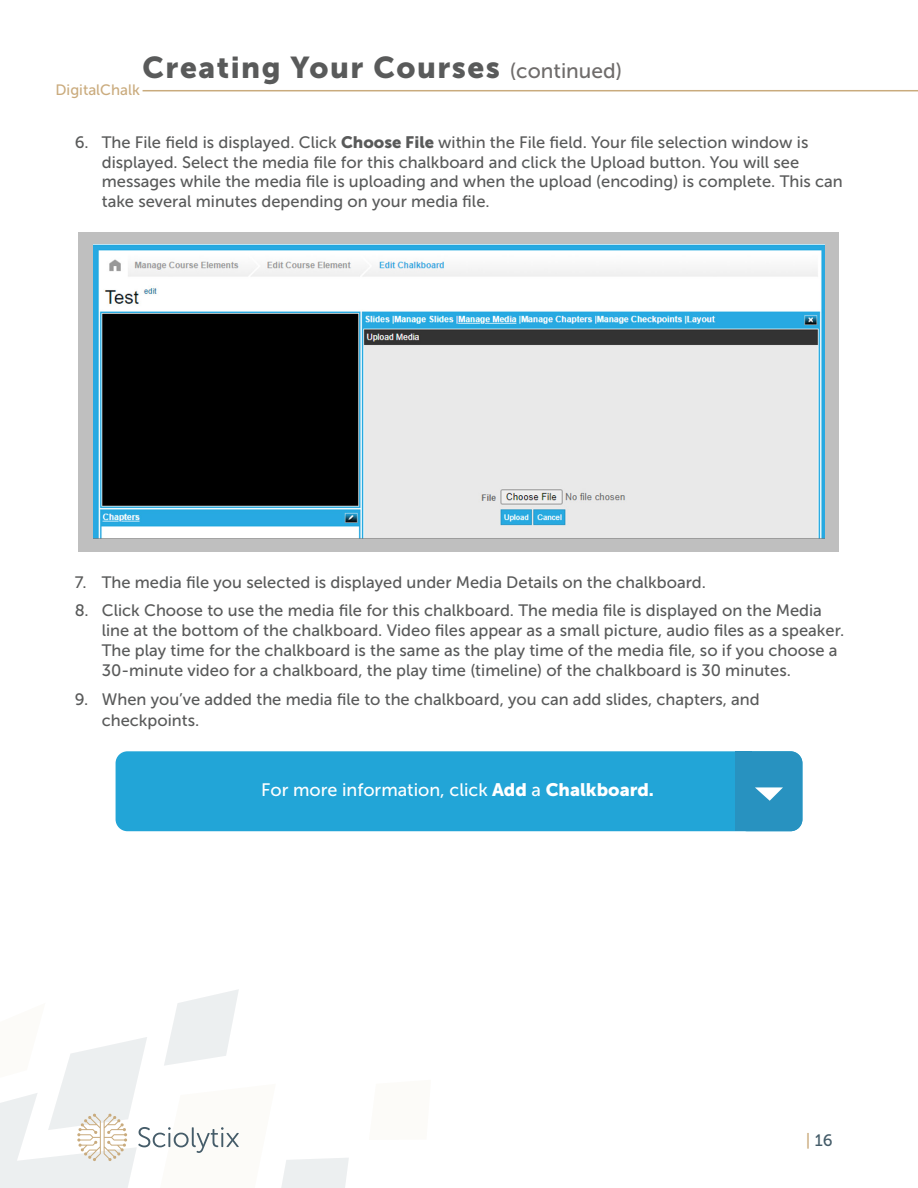
<style>
.page{position:relative;width:918px;height:1188px;background:#fff}
.page>*{position:absolute;margin:0;border:0;box-sizing:border-box;transform-origin:0 0}
.Justification{font:30px "Museo Sans 900";letter-spacing:.05em;color:#595a5a}
.Justification-2{font:18px "Museo Sans 500";color:#fff}
.t1{font:16.5px/19.8px "Museo Sans 500";color:#595a5a}
.t2{font:16.5px "Museo Sans 500";color:#445c69}
.t3{font:15px "Museo Sans 500";color:#caab7d}
.s1{font-family:"Museo Sans 500";font-size:21px;color:#6f6c6b}
.s2{font-family:"Museo Sans 900"}
.s3{color:#caab7d}
</style>
<div class="page">
<svg style="left:181px;top:989px;width:58px;height:14px"></svg>
<svg style="left:0;top:1003px;width:349px;height:185px"></svg>
<hr style="left:143px;top:90px;width:775px;height:1px;background:#c9ab7d">
<svg style="left:138px;top:1127px;width:101px;height:26px"></svg>
<svg style="left:77px;top:1113px;width:50px;height:48px"></svg>
<div style="left:79px;top:232px;width:760px;height:320px;background:#bfbfbf"></div>
<img style="left:93px;top:245px;width:732px;height:294px">
<div style="left:116px;top:751px;width:686px;height:80px;background:#22a5d7;border-radius:12px"></div>
<div style="left:735px;top:751px;width:67px;height:80px;background:#2892c0;border-radius:12px"></div>
<svg style="left:735px;top:751px;width:48px;height:80px"></svg>
<p class="Justification" style="left:143px;top:50px;width:481px">Creating Your Courses <span class="s1">(continued)</span></p>
<p class="t3" style="left:56px;top:82px;width:86px">DigitalChalk</p>
<p class="t1" style="left:102px;top:132px;width:743px;text-indent:-27px">6. The File field is displayed. Click <span class="s2">Choose File</span> within the File field. Your file selection window is displayed. Select the media file for this chalkboard and click the Upload button. You will see messages while the media file is uploading and when the upload (encoding) is complete. This can take several minutes depending on your media file.</p>
<p class="t1" style="left:75px;top:572px;width:630px">7. The media file you selected is displayed under Media Details on the chalkboard.</p>
<p class="t1" style="left:102px;top:601px;width:742px;text-indent:-27px">8. Click Choose to use the media file for this chalkboard. The media file is displayed on the Media line at the bottom of the chalkboard. Video files appear as a small picture, audio files as a speaker.<br>The play time for the chalkboard is the same as the play time of the media file, so if you choose a 30-minute video for a chalkboard, the play time (timeline) of the chalkboard is 30 minutes.</p>
<p class="t1" style="left:102px;top:688px;width:660px;line-height:21.6px;text-indent:-27px">9. When you’ve added the media file to the chalkboard, you can add slides, chapters, and checkpoints.</p>
<p class="Justification-2" style="left:261px;top:780px;width:394px">For more information, click <span class="s2">Add</span> a <span class="s2">Chalkboard.</span></p>
<p class="t2" style="left:806px;top:1131px;width:28px"><span class="s3">|</span> 16</p>
</div>
